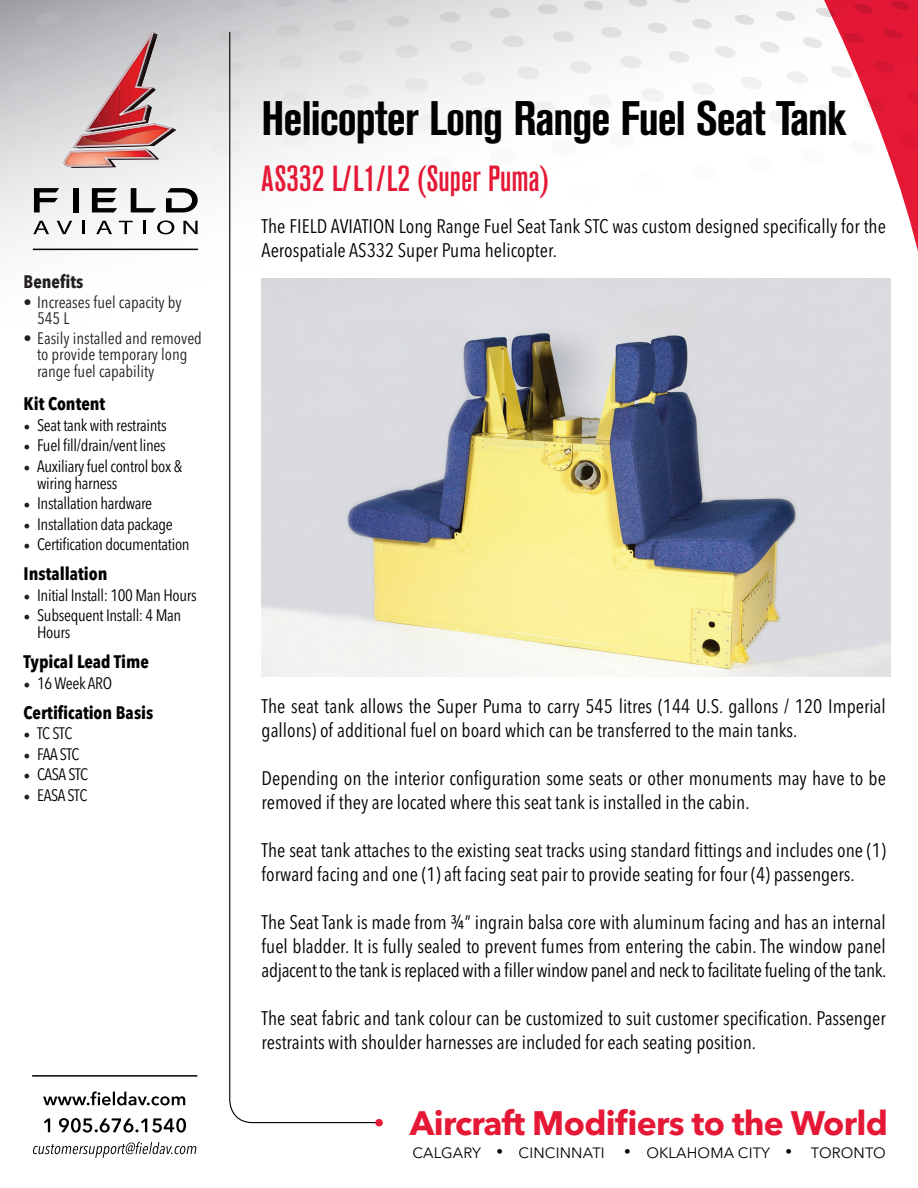
<style>
.page{position:relative;width:918px;height:1188px;background:#fff}
.page>*{position:absolute;margin:0;border:0;box-sizing:border-box;transform-origin:0 0}
.t1{font:700 condensed 48px "Akzidenz Grotesk BE";letter-spacing:-.02em;color:#000}
.t2{font:500 condensed 36px "Akzidenz Grotesk BE";color:#e51836}
.t3{font:700 33.6px "Avenir Next LT Pro";letter-spacing:-.02em;color:#e51836}
.t4{font:condensed 19.5px/24px "Avenir Next LT Pro";color:#000}
.t5{font:700 condensed 18px "Avenir Next LT Pro";color:#000}
.t6{font:700 condensed 18px "Avenir Next LT Pro";color:#231f20}
.t7{font:condensed 16.5px/17.2px "Avenir Next LT Pro";letter-spacing:-.02em;color:#000}
.t8{font:condensed 16.5px/16.5px "Avenir Next LT Pro";color:#231f20}
.t9{font:14.85px "Avenir Next LT Pro";letter-spacing:.01em;color:#000}
.s1{font-family:"Minion Pro";font-stretch:normal;font-size:18px;color:#231f20}
.s2{font-size:13.2px}
</style>
<div class="page">
<svg style="left:0;top:0;width:329px;height:251px"></svg>
<svg style="left:275px;top:0;width:22px;height:7px"></svg>
<svg style="left:160px;top:4px;width:24px;height:11px"></svg>
<svg style="left:212px;top:139px;width:17px;height:17px"></svg>
<svg style="left:210px;top:185px;width:19px;height:20px"></svg>
<svg style="left:207px;top:239px;width:22px;height:12px"></svg>
<svg style="left:219px;top:0;width:23px;height:11px"></svg>
<svg style="left:276px;top:25px;width:24px;height:6px"></svg>
<svg style="left:99px;top:9px;width:26px;height:11px"></svg>
<svg style="left:35px;top:13px;width:27px;height:12px"></svg>
<svg style="left:216px;top:61px;width:13px;height:14px"></svg>
<svg style="left:23px;top:44px;width:28px;height:14px"></svg>
<svg style="left:214px;top:98px;width:15px;height:15px"></svg>
<svg style="left:9px;top:80px;width:30px;height:15px"></svg>
<svg style="left:0;top:166px;width:10px;height:20px"></svg>
<svg style="left:217px;top:29px;width:25px;height:12px"></svg>
<svg style="left:0;top:120px;width:26px;height:17px"></svg>
<svg style="left:329px;top:0;width:589px;height:349px"></svg>
<hr style="left:33px;top:249px;width:165px;height:1px;background:#000">
<svg style="left:58px;top:32px;width:123px;height:143px"></svg>
<svg style="left:33px;top:188px;width:52px;height:46px"></svg>
<svg style="left:92px;top:188px;width:106px;height:46px"></svg>
<svg style="left:229px;top:31px;width:151px;height:1093px"></svg>
<div style="left:375px;top:1119px;width:8px;height:7px;background:#e51836;border-radius:50%"></div>
<svg style="left:33px;top:1142px;width:163px;height:16px"></svg>
<svg style="left:44px;top:1118px;width:142px;height:15px"></svg>
<svg style="left:43px;top:1091px;width:142px;height:14px"></svg>
<hr style="left:32px;top:1075px;width:165px;height:2px;background:#000">
<img style="left:262px;top:278px;width:628px;height:398px">
<p class="t6" style="left:24px;top:270px;width:61px">Benefits</p>
<p class="t8" style="left:37px;top:294px;width:146px;text-indent:-13px">• Increases fuel capacity by<br>545 L</p>
<p class="t8" style="left:37px;top:330px;width:166px;text-indent:-13px">• Easily installed and removed to provide temporary long range fuel capability</p>
<p class="t5" style="left:24px;top:393px;width:83px">Kit Content</p>
<p class="t7" style="left:24px;top:416px;width:145px"><span class="s1">•</span> Seat tank with restraints</p>
<p class="t7" style="left:24px;top:437px;width:144px"><span class="s1">•</span> Fuel fill/drain/vent lines</p>
<p class="t7" style="left:37px;top:457px;width:147px;text-indent:-14px"><span class="s1">•</span> Auxiliary fuel control box &amp; wiring harness</p>
<p class="t7" style="left:24px;top:495px;width:130px"><span class="s1">•</span> Installation hardware</p>
<p class="t7" style="left:24px;top:515px;width:151px"><span class="s1">•</span> Installation data package</p>
<p class="t7" style="left:24px;top:536px;width:168px"><span class="s1">•</span> Certification documentation</p>
<p class="t5" style="left:24px;top:563px;width:85px">Installation</p>
<p class="t7" style="left:24px;top:586px;width:175px"><span class="s1">•</span> Initial Install: 100 Man Hours</p>
<p class="t7" style="left:37px;top:607px;width:146px;text-indent:-14px"><span class="s1">•</span> Subsequent Install: 4 Man<br>Hours</p>
<p class="t5" style="left:24px;top:651px;width:127px">Typical Lead Time</p>
<p class="t7" style="left:24px;top:675px;width:90px"><span class="s1">•</span> 16 Week ARO</p>
<p class="t5" style="left:24px;top:702px;width:131px">Certification Basis</p>
<p class="t7" style="left:24px;top:725px;width:50px"><span class="s1">•</span> TC STC</p>
<p class="t7" style="left:24px;top:746px;width:57px"><span class="s1">•</span> FAA STC</p>
<p class="t7" style="left:24px;top:766px;width:66px"><span class="s1">•</span> CASA STC</p>
<p class="t7" style="left:24px;top:787px;width:65px"><span class="s1">•</span> EASA STC</p>
<h1 class="t1" style="left:262px;top:91px;width:586px">Helicopter Long Range Fuel Seat Tank</h1>
<h2 class="t2" style="left:262px;top:159px;width:289px">AS332 L/L1/L2 (Super Puma)</h2>
<p class="t4" style="left:262px;top:214px;width:626px">The FIELD AVIATION Long Range Fuel Seat Tank STC was custom designed specifically for the<br>Aerospatiale AS332 Super Puma helicopter.</p>
<p class="t4" style="left:262px;top:694px;width:626px">The seat tank allows the Super Puma to carry 545 litres (144 U.S. gallons / 120 Imperial gallons) of additional fuel on board which can be transferred to the main tanks.</p>
<p class="t4" style="left:262px;top:766px;width:626px">Depending on the interior configuration some seats or other monuments may have to be removed if they are located where this seat tank is installed in the cabin.</p>
<p class="t4" style="left:262px;top:838px;width:626px">The seat tank attaches to the existing seat tracks using standard fittings and includes one (1) forward facing and one (1) aft facing seat pair to provide seating for four (4) passengers.</p>
<p class="t4" style="left:262px;top:910px;width:626px;text-align:justify">The Seat Tank is made from ¾” ingrain balsa core with aluminum facing and has an internal fuel bladder. It is fully sealed to prevent fumes from entering the cabin. The window panel adjacent to the tank is replaced with a filler window panel and neck to facilitate fueling of the tank.</p>
<p class="t4" style="left:262px;top:1006px;width:626px">The seat fabric and tank colour can be customized to suit customer specification. Passenger restraints with shoulder harnesses are included for each seating position.</p>
<h3 class="t3" style="left:410px;top:1102px;width:480px">Aircraft Modifiers to the World</h3>
<p class="t9" style="left:413px;top:1143px;width:194px">CALGARY <span class="s2">•</span> CINCINNATI</p>
<p class="t9" style="left:624px;top:1143px;width:169px"><span class="s2">•</span> OKLAHOMA CITY <span class="s2">•</span></p>
<p class="t9" style="left:811px;top:1143px;width:77px">TORONTO</p>
</div>
